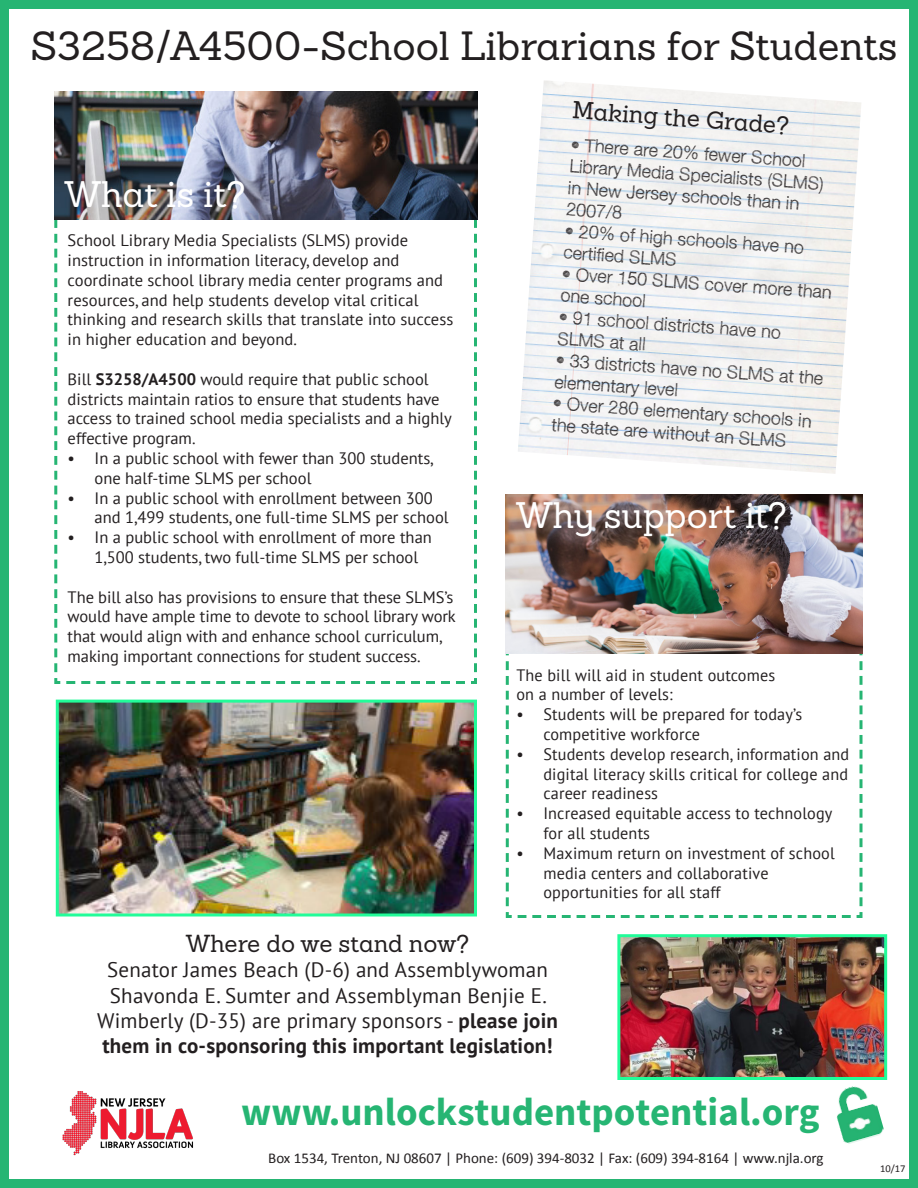
<style>
.page{position:relative;width:918px;height:1188px;background:#fff}
.page>*{position:absolute;margin:0;border:0;box-sizing:border-box;transform-origin:0 0}
.t1{font:39.75px "Sanchez";color:#231f20}
.t2{font:700 39px "Source Sans Pro";color:#26b573}
.t3{font:36px "Sanchez";color:#fff}
.t4{font:24px "Sanchez";color:#231f20}
.t5{font:21px/25.2px "PT Sans";letter-spacing:.01em;color:#231f20;text-align:center}
.t6{font:300 18px/21.6px "Sketchetik";color:#231f20}
.t7{font:16.5px/19.8px "PT Sans";color:#231f20}
.t8{font:15px "Calibri";color:#231f20}
.t9{font:10.5px "Calibri";color:#231f20}
.s1{font-weight:700}
</style>
<div class="page">
<div style="left:0;top:0;width:918px;height:1188px;border:9px solid #26b573"></div>
<svg style="left:505px;top:515px;width:358px;height:403px"></svg>
<svg style="left:54px;top:161px;width:424px;height:523px"></svg>
<img style="left:54px;top:91px;width:423px;height:128px">
<img style="left:62px;top:1091px;width:131px;height:65px">
<img style="left:836px;top:1086px;width:48px;height:58px">
<img style="left:60px;top:704px;width:413px;height:208px">
<div style="left:56px;top:700px;width:421px;height:216px;border:3px solid #22fc99"></div>
<img style="left:621px;top:938px;width:262px;height:138px">
<div style="left:617px;top:934px;width:270px;height:146px;border:3px solid #22fc99"></div>
<img style="left:506px;top:494px;width:356px;height:159px">
<img style="left:518px;top:80px;width:343px;height:394px">
<p class="t1" style="left:30px;top:21px;width:869px">S3258/A4500-School Librarians for Students</p>
<p class="t3" style="left:65px;top:171px;width:182px">What is it?</p>
<p class="t7" style="left:68px;top:230px;width:387px">School Library Media Specialists (SLMS) provide instruction in information literacy, develop and coordinate school library media center programs and resources, and help students develop vital critical thinking and research skills that translate into success in higher education and beyond.</p>
<p class="t7" style="left:68px;top:369px;width:386px">Bill <span class="s1">S3258/A4500</span> would require that public school districts maintain ratios to ensure that students have access to trained school media specialists and a highly effective program.</p>
<p class="t7" style="left:95px;top:448px;width:340px;text-indent:-27px">• In a public school with fewer than 300 students, one half-time SLMS per school</p>
<p class="t7" style="left:95px;top:487px;width:356px;text-indent:-27px">• In a public school with enrollment between 300 and 1,499 students, one full-time SLMS per school</p>
<p class="t7" style="left:95px;top:527px;width:339px;text-indent:-27px">• In a public school with enrollment of more than<br>1,500 students, two full-time SLMS per school</p>
<p class="t7" style="left:68px;top:586px;width:390px">The bill also has provisions to ensure that these SLMS’s would have ample time to devote to school library work that would align with and enhance school curriculum, making important connections for student success.</p>
<p class="t4" style="left:574px;top:94px;width:219px;rotate:4deg">Making the Grade?</p>
<p class="t6" style="left:572px;top:133px;width:256px;rotate:4deg">• There are 20% fewer School<br>Library Media Specialists (SLMS) in New Jersey schools than in<br>2007/8</p>
<p class="t6" style="left:566px;top:219px;width:241px;rotate:4deg">• 20% of high schools have no certified SLMS</p>
<p class="t6" style="left:563px;top:262px;width:272px;rotate:4deg">• Over 150 SLMS cover more than one school</p>
<p class="t6" style="left:560px;top:306px;width:224px;rotate:4deg">• 91 school districts have no<br>SLMS at all</p>
<p class="t6" style="left:557px;top:349px;width:269px;rotate:4deg">• 33 districts have no SLMS at the elementary level</p>
<p class="t6" style="left:554px;top:392px;width:261px;rotate:4deg">• Over 280 elementary schools in the state are without an SLMS</p>
<p class="t3" style="left:516px;top:492px;width:272px">Why support it?</p>
<p class="t7" style="left:516px;top:664px;width:260px">The bill will aid in student outcomes</p>
<p class="t7" style="left:516px;top:684px;width:158px">on a number of levels:</p>
<p class="t7" style="left:543px;top:704px;width:260px;text-indent:-27px">• Students will be prepared for today’s competitive workforce</p>
<p class="t7" style="left:543px;top:744px;width:307px;text-align:justify;text-indent:-27px">• Students develop research, information and digital literacy skills critical for college and career readiness</p>
<p class="t7" style="left:543px;top:803px;width:291px;text-indent:-27px">• Increased equitable access to technology for all students</p>
<p class="t7" style="left:543px;top:843px;width:293px;text-indent:-27px">• Maximum return on investment of school media centers and collaborative opportunities for all staff</p>
<p class="t4" style="left:186px;top:928px;width:285px">Where do we stand now?</p>
<p class="t5" style="left:97px;top:957px;width:462px">Senator James Beach (D-6) and Assemblywoman Shavonda E. Sumter and Assemblyman Benjie E.<br>Wimberly (D-35) are primary sponsors - <span class="s1">please join them in co-sponsoring this important legislation!</span></p>
<p class="t2" style="left:241px;top:1087px;width:580px">www.unlockstudentpotential.org</p>
<p class="t8" style="left:268px;top:1148px;width:557px">Box 1534, Trenton, NJ 08607 | Phone: (609) 394-8032 | Fax: (609) 394-8164 | www.njla.org</p>
<p class="t9" style="left:880px;top:1162px;width:27px">10/17</p>
</div>
